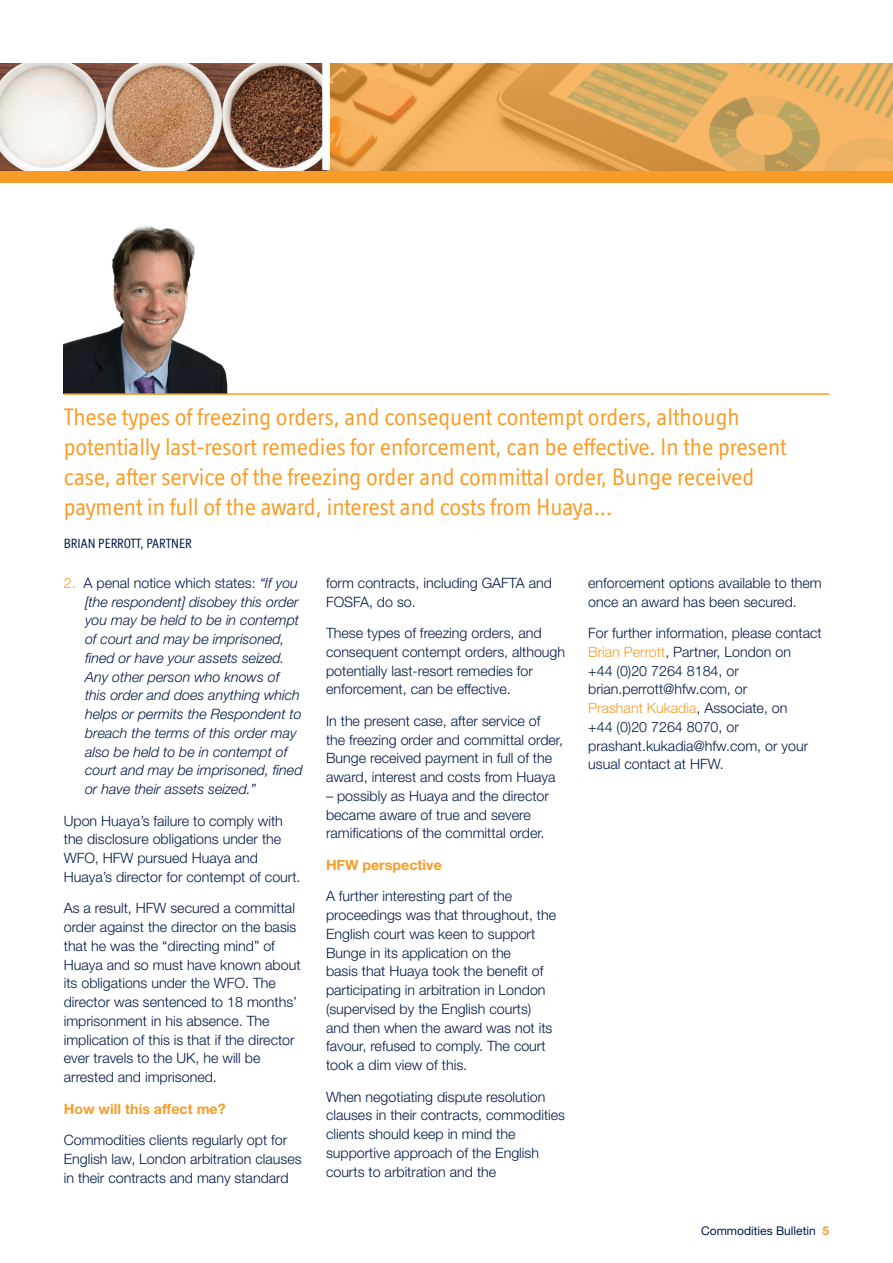
<style>
.page{position:relative;width:893px;height:1263px;background:#fff}
.page>*{position:absolute;margin:0;border:0;box-sizing:border-box;transform-origin:0 0}
.BULLETIN_-_Pull_Quot{font:24px/30px "Officina Display ITC Std";color:#f89c27}
.BULLETIN_-_Bodytext{font:300 14.25px/18.8px "Helvetica Neue LT Std";color:#001948}
.BULLETIN_-_Bullet__N{font:italic 300 14.25px/18.8px "Helvetica Neue LT Std";color:#001948}
.BULLETIN_-_Subhead_1{font:700 14.25px "Helvetica Neue LT Std";color:#f89c27}
.By_Who{font:13.5px "Officina Display ITC Std";color:#001948}
.t1{font:12px "Helvetica Neue LT Std";color:#001948}
.s1{font-style:normal;color:#f89c27}
.s2{font-style:normal}
.s3{color:#f89c27}
.s4{font-weight:700;color:#f89c27}
</style>
<div class="page">
<div style="left:0;top:170px;width:893px;height:13px;background:#f89c27"></div>
<img style="left:0;top:64px;width:322px;height:106px">
<svg style="left:330px;top:64px;width:563px;height:106px;background:#e1a859"></svg>
<img style="left:64px;top:225px;width:164px;height:168px">
<hr style="left:64px;top:393px;width:765px;height:2px;background:#f89c27">
<p class="BULLETIN_-_Pull_Quot" style="left:64px;top:401px;width:724px">These types of freezing orders, and consequent contempt orders, although potentially last-resort remedies for enforcement, can be effective. In the present case, after service of the freezing order and committal order, Bunge received payment in full of the award, interest and costs from Huaya...</p>
<p class="By_Who" style="left:64px;top:535px;width:129px">BRIAN PERROTT, PARTNER</p>
<p class="BULLETIN_-_Bullet__N" style="left:85px;top:573px;width:219px;text-indent:-21px"><span class="s1">2.</span> <span class="s2">A penal notice which states:</span> “If you [the respondent] disobey this order you may be held to be in contempt of court and may be imprisoned, fined or have your assets seized.<br>Any other person who knows of this order and does anything which helps or permits the Respondent to breach the terms of this order may also be held to be in contempt of court and may be imprisoned, fined or have their assets seized.”</p>
<p class="BULLETIN_-_Bodytext" style="left:64px;top:811px;width:238px">Upon Huaya’s failure to comply with the disclosure obligations under the WFO, HFW pursued Huaya and Huaya’s director for contempt of court.</p>
<p class="BULLETIN_-_Bodytext" style="left:64px;top:898px;width:238px">As a result, HFW secured a committal order against the director on the basis that he was the “directing mind” of Huaya and so must have known about its obligations under the WFO. The director was sentenced to 18 months’ imprisonment in his absence. The implication of this is that if the director ever travels to the UK, he will be arrested and imprisoned.</p>
<p class="BULLETIN_-_Subhead_1" style="left:64px;top:1100px;width:163px">How will this affect me?</p>
<p class="BULLETIN_-_Bodytext" style="left:64px;top:1130px;width:239px">Commodities clients regularly opt for<br>English law, London arbitration clauses in their contracts and many standard</p>
<p class="BULLETIN_-_Bodytext" style="left:326px;top:573px;width:228px">form contracts, including GAFTA and<br>FOSFA, do so.</p>
<p class="BULLETIN_-_Bodytext" style="left:326px;top:623px;width:241px">These types of freezing orders, and consequent contempt orders, although potentially last-resort remedies for enforcement, can be effective.</p>
<p class="BULLETIN_-_Bodytext" style="left:326px;top:711px;width:239px">In the present case, after service of the freezing order and committal order, Bunge received payment in full of the award, interest and costs from Huaya</p>
<p class="BULLETIN_-_Bodytext" style="left:326px;top:786px;width:225px">– possibly as Huaya and the director became aware of true and severe ramifications of the committal order.</p>
<p class="BULLETIN_-_Subhead_1" style="left:326px;top:856px;width:117px">HFW perspective</p>
<p class="BULLETIN_-_Bodytext" style="left:326px;top:887px;width:232px">A further interesting part of the proceedings was that throughout, the English court was keen to support Bunge in its application on the<br>basis that Huaya took the benefit of participating in arbitration in London (supervised by the English courts) and then when the award was not its favour, refused to comply. The court took a dim view of this.</p>
<p class="BULLETIN_-_Bodytext" style="left:326px;top:1087px;width:241px">When negotiating dispute resolution clauses in their contracts, commodities clients should keep in mind the supportive approach of the English courts to arbitration and the</p>
<p class="BULLETIN_-_Bodytext" style="left:588px;top:573px;width:235px">enforcement options available to them once an award has been secured.</p>
<p class="BULLETIN_-_Bodytext" style="left:588px;top:623px;width:235px">For further information, please contact<br><span class="s3">Brian Perrott</span>, Partner, London on<br>+44 (0)20 7264 8184, or brian.perrott@hfw.com, or<br><span class="s3">Prashant Kukadia</span>, Associate, on<br>+44 (0)20 7264 8070, or prashant.kukadia@hfw.com, or your usual contact at HFW.</p>
<p class="t1" style="left:701px;top:1224px;width:130px">Commodities Bulletin <span class="s4">5</span></p>
</div>
